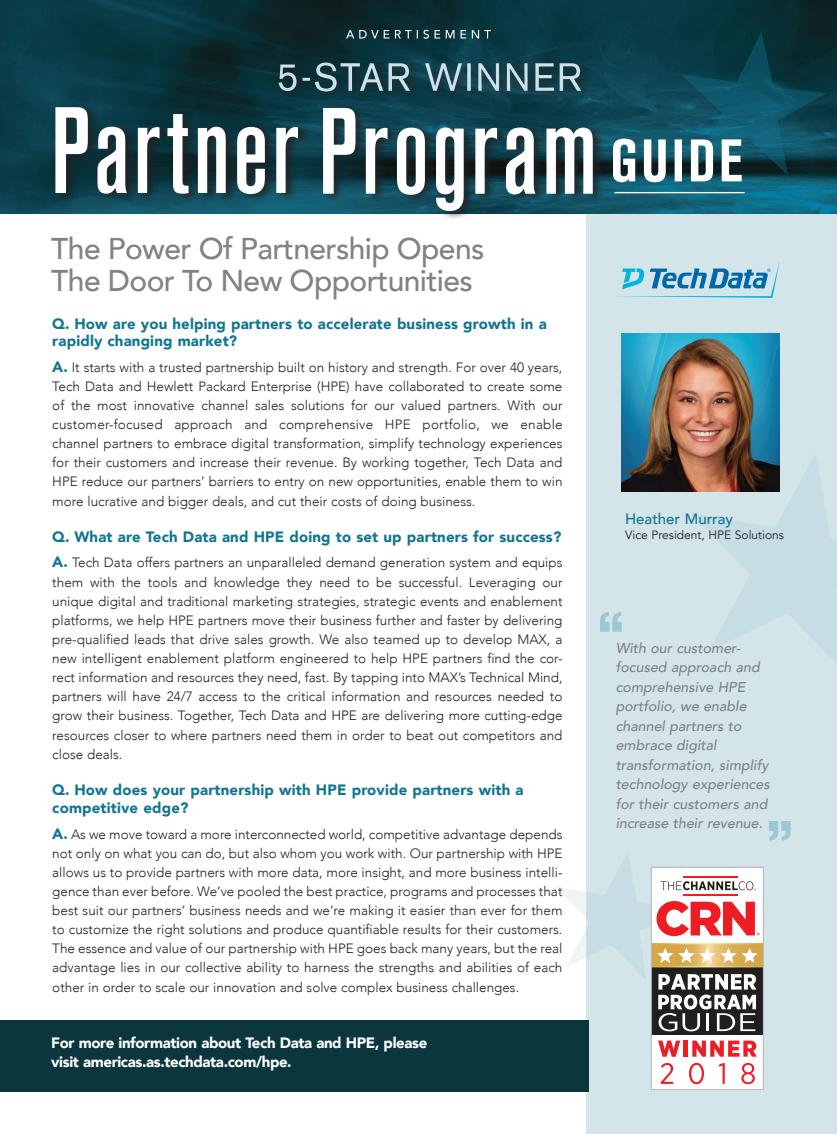
<style>
.page{position:relative;width:837px;height:1134px;background:#fff}
.page>*{position:absolute;margin:0;border:0;box-sizing:border-box;transform-origin:0 0}
.t1{font:500 30px/31.5px "Avenir";letter-spacing:-.02em;color:#808285}
.t2{font:900 15px/16.5px "Avenir";letter-spacing:.01em;color:#107593}
.t3{font:900 15px/19.5px "Avenir";letter-spacing:-.025em;color:#fff}
.t4{font:500 15px "Avenir";color:#107593}
.t5{font:italic 500 14.25px/19.5px "Avenir";color:#808285}
.t6{font:300 13.5px/19.2px "Avenir";color:#231f20;text-align:justify}
.t7{font:12px "Avenir";color:#231f20}
.s1{font-weight:900;font-size:15px;color:#107593}
</style>
<div class="page">
<div style="left:587px;top:214px;width:250px;height:920px;background:#d4e5ea"></div>
<img style="left:0;top:0;width:837px;height:214px">
<div style="left:0;top:1021px;width:588px;height:71px;background:#0b363d"></div>
<svg style="left:691px;top:452px;width:146px;height:212px"></svg>
<div style="left:277px;top:58px;width:318px;height:44px;background:#231f20;opacity:.75"></div>
<svg style="left:279px;top:63px;width:302px;height:29px;background:#466872"></svg>
<svg style="left:346px;top:30px;width:145px;height:9px"></svg>
<svg style="left:600px;top:612px;width:22px;height:20px"></svg>
<svg style="left:769px;top:821px;width:22px;height:20px"></svg>
<div style="left:55px;top:103px;width:255px;height:100px;background:#231f20;opacity:.75"></div>
<svg style="left:55px;top:107px;width:243px;height:87px"></svg>
<div style="left:322px;top:104px;width:283px;height:116px;background:#231f20;opacity:.75"></div>
<svg style="left:323px;top:108px;width:270px;height:103px"></svg>
<svg style="left:613px;top:32px;width:214px;height:150px;background:#225663"></svg>
<hr style="left:614px;top:192px;width:131px;height:1px;background:#fff">
<div style="left:651px;top:867px;width:112px;height:223px;background:#fff"></div>
<svg style="left:652px;top:944px;width:111px;height:90px"></svg>
<svg style="left:658px;top:1041px;width:22px;height:16px"></svg>
<hr style="left:684px;top:1041px;width:4px;height:16px;background:#ee1d23">
<svg style="left:692px;top:1041px;width:65px;height:16px"></svg>
<svg style="left:555px;top:851px;width:205px;height:180px"></svg>
<div style="left:651px;top:867px;width:113px;height:223px;border:1px solid #bcbdc0"></div>
<svg style="left:661px;top:1063px;width:12px;height:21px"></svg>
<svg style="left:689px;top:1063px;width:15px;height:21px"></svg>
<svg style="left:719px;top:1063px;width:6px;height:21px"></svg>
<svg style="left:741px;top:1063px;width:14px;height:21px"></svg>
<img style="left:621px;top:334px;width:158px;height:158px">
<svg style="left:616px;top:261px;width:164px;height:37px"></svg>
<p class="t1" style="left:51px;top:231px;width:435px">The Power Of Partnership Opens<br>The Door To New Opportunities</p>
<p class="t2" style="left:52px;top:315px;width:496px">Q. How are you helping partners to accelerate business growth in a rapidly changing market?</p>
<p class="t6" style="left:52px;top:357px;width:512px"><span class="s1">A.</span> It starts with a trusted partnership built on history and strength. For over 40 years, Tech Data and Hewlett Packard Enterprise (HPE) have collaborated to create some of the most innovative channel sales solutions for our valued partners. With our customer-focused approach and comprehensive HPE portfolio, we enable channel partners to embrace digital transformation, simplify technology experiences for their customers and increase their revenue. By working together, Tech Data and HPE reduce our partners’ barriers to entry on new opportunities, enable them to win more lucrative and bigger deals, and cut their costs of doing business.</p>
<p class="t2" style="left:52px;top:528px;width:511px">Q. What are Tech Data and HPE doing to set up partners for success?</p>
<p class="t6" style="left:52px;top:553px;width:512px"><span class="s1">A.</span> Tech Data offers partners an unparalleled demand generation system and equips them with the tools and knowledge they need to be successful. Leveraging our unique digital and traditional marketing strategies, strategic events and enablement platforms, we help HPE partners move their business further and faster by delivering pre-qualified leads that drive sales growth. We also teamed up to develop MAX, a new intelligent enablement platform engineered to help HPE partners find the cor&shy;rect information and resources they need, fast. By tapping into MAX’s Technical Mind, partners will have 24/7 access to the critical information and resources needed to grow their business. Together, Tech Data and HPE are delivering more cutting-edge resources closer to where partners need them in order to beat out competitors and close deals.</p>
<p class="t2" style="left:52px;top:780px;width:473px;line-height:18px">Q. How does your partnership with HPE provide partners with a competitive edge?</p>
<p class="t6" style="left:52px;top:824px;width:512px"><span class="s1">A.</span> As we move toward a more interconnected world, competitive advantage depends not only on what you can do, but also whom you work with. Our partnership with HPE allows us to provide partners with more data, more insight, and more business intelli&shy;gence than ever before. We’ve pooled the best practice, programs and processes that best suit our partners’ business needs and we’re making it easier than ever for them to customize the right solutions and produce quantifiable results for their customers.<br>The essence and value of our partnership with HPE goes back many years, but the real advantage lies in our collective ability to harness the strengths and abilities of each other in order to scale our innovation and solve complex business challenges.</p>
<p class="t3" style="left:51px;top:1033px;width:378px">For more information about Tech Data and HPE, please visit americas.as.techdata.com/hpe.</p>
<p class="t4" style="left:625px;top:505px;width:109px">Heather Murray</p>
<p class="t7" style="left:625px;top:527px;width:160px">Vice President, HPE Solutions</p>
<p class="t5" style="left:616px;top:638px;width:156px">With our customer&shy;focused approach and comprehensive HPE portfolio, we enable channel partners to embrace digital transformation, simplify technology experiences for their customers and increase their revenue.</p>
</div>
